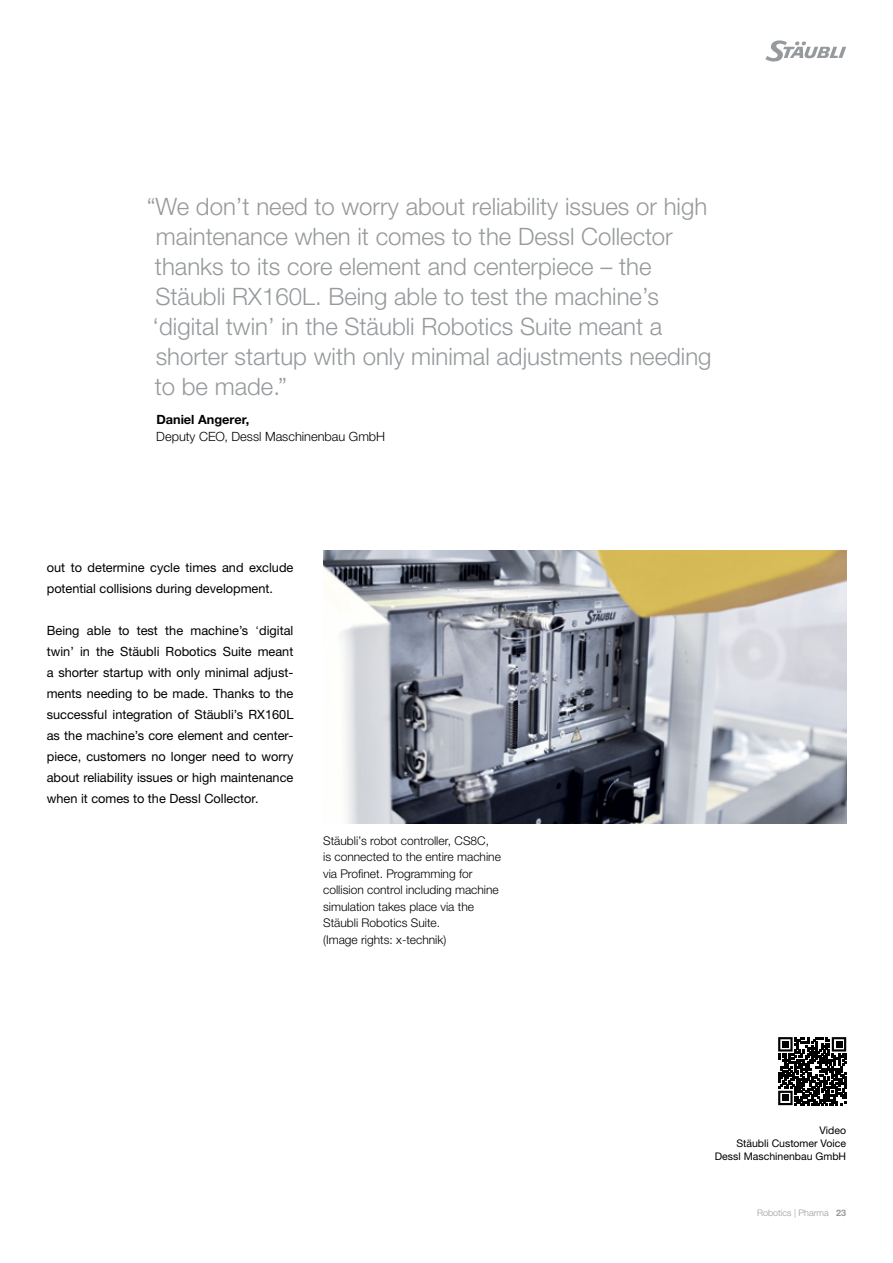
<style>
.page{position:relative;width:893px;height:1263px;background:#fff}
.page>*{position:absolute;margin:0;border:0;box-sizing:border-box;transform-origin:0 0}
.t1{font:300 24px/30px "Helvetica Neue LTW1 G";color:#969a9c}
.t2{font:12.75px/21px "Helvetica Neue LTW1 G";color:#000}
.t3{font:300 12.75px "Helvetica Neue LTW1 G";color:#000}
.t4{font:700 12.75px "Helvetica Neue LTW1 G";color:#000}
.t5{font:300 12px/16.5px "Helvetica Neue LTW1 G";color:#000}
.t6{font:10.5px/12.8px "Helvetica Neue LTW1 G";color:#000;text-align:right}
.t7{font:300 9px "Helvetica Neue LTW1 G";color:#969a9c}
.s1{font-weight:300}
.s2{font-weight:700}
</style>
<div class="page">
<img style="left:323px;top:551px;width:523px;height:273px">
<svg style="left:765px;top:40px;width:81px;height:22px"></svg>
<svg style="left:778px;top:1037px;width:68px;height:68px"></svg>
<p class="t1" style="left:147px;top:191px;width:566px">“We don’t need to worry about reliability issues or high maintenance when it comes to the Dessl Collector thanks to its core element and centerpiece – the Stäubli RX160L. Being able to test the machine’s ‘digital twin’ in the Stäubli Robotics Suite meant a shorter startup with only minimal adjustments needing to be made.”</p>
<p class="t4" style="left:156px;top:412px;width:95px">Daniel Angerer,</p>
<p class="t3" style="left:156px;top:428px;width:230px">Deputy CEO, Dessl Maschinenbau GmbH</p>
<p class="t2" style="left:47px;top:557px;width:248px">out to determine cycle times and exclude potential collisions during development.</p>
<p class="t2" style="left:47px;top:620px;width:248px;text-align:justify">Being able to test the machine’s <span class="s1">‘</span>digital twin’ in the Stäubli Robotics Suite meant a shorter startup with only minimal adjust&shy;ments needing to be made. Thanks to the successful integration of Stäubli’s RX160L as the machine’s core element and center&shy;piece, customers no longer need to worry about reliability issues or high maintenance when it comes to the Dessl Collector.</p>
<p class="t5" style="left:323px;top:832px;width:179px">Stäubli’s robot controller, CS8C,<br>is connected to the entire machine via Profinet. Programming for collision control including machine simulation takes place via the<br>Stäubli Robotics Suite.<br>(Image rights: x-technik)</p>
<p class="t6" style="left:715px;top:1124px;width:133px">Video<br>Stäubli Customer Voice<br>Dessl Maschinenbau GmbH</p>
<p class="t7" style="left:757px;top:1207px;width:91px">Robotics | Pharma <span class="s2">23</span></p>
</div>
